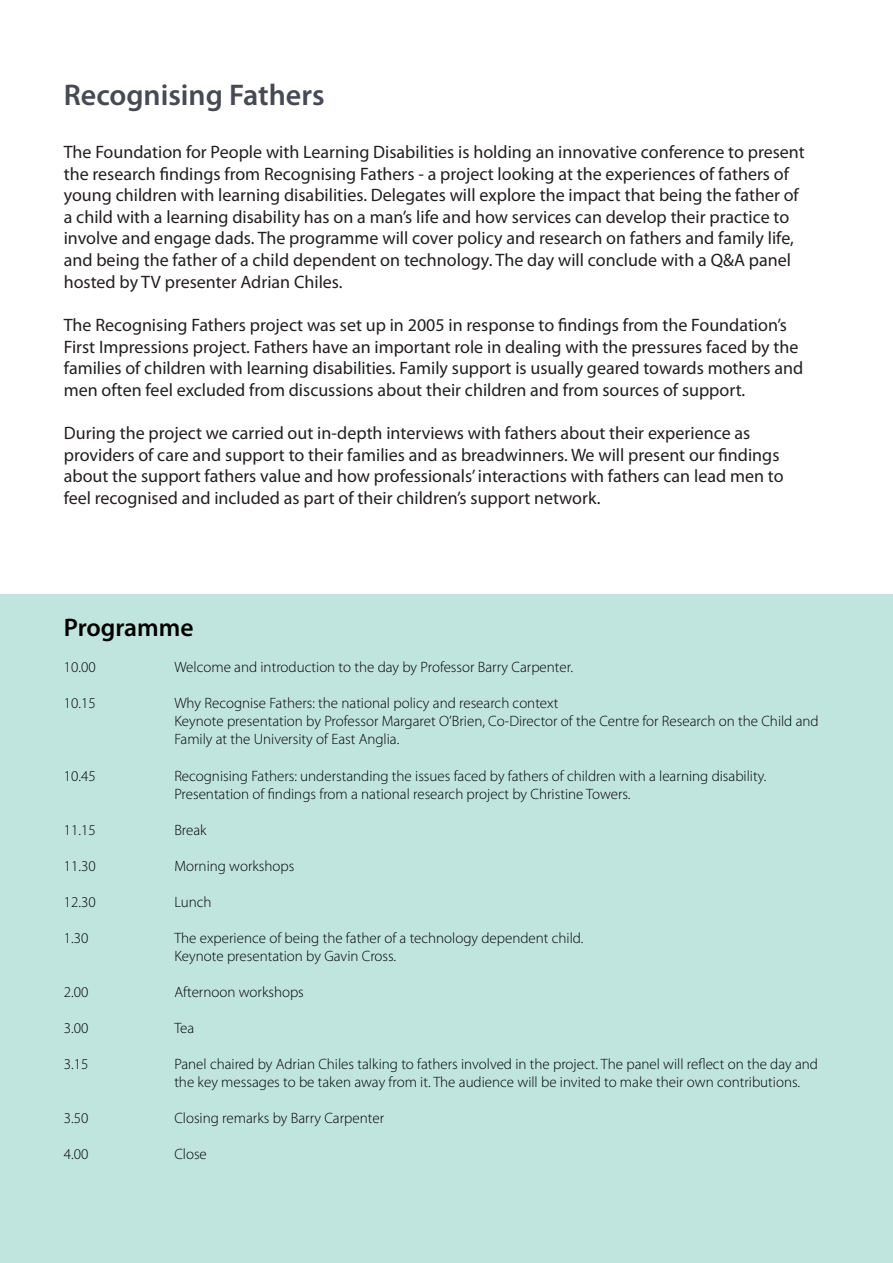
<style>
.page{position:relative;width:893px;height:1263px;background:#fff}
.page>*{position:absolute;margin:0;border:0;box-sizing:border-box;transform-origin:0 0}
.t1{font:600 30px "Myriad Pro";color:#474953}
.t2{font:600 25.5px "Myriad Pro";color:#000}
.t3{font:18px/21.6px "Myriad Pro";color:#231f20}
.t4{font:300 15px/18px "Myriad Pro";color:#000}
</style>
<div class="page">
<div style="left:0;top:594px;width:893px;height:669px;background:#c0e4de"></div>
<h1 class="t1" style="left:64px;top:76px;width:262px">Recognising Fathers</h1>
<p class="t3" style="left:64px;top:141px;width:742px">The Foundation for People with Learning Disabilities is holding an innovative conference to present the research findings from Recognising Fathers - a project looking at the experiences of fathers of young children with learning disabilities. Delegates will explore the impact that being the father of a child with a learning disability has on a man’s life and how services can develop their practice to involve and engage dads. The programme will cover policy and research on fathers and family life, and being the father of a child dependent on technology. The day will conclude with a Q&amp;A panel hosted by TV presenter Adrian Chiles.</p>
<p class="t3" style="left:64px;top:314px;width:741px">The Recognising Fathers project was set up in 2005 in response to findings from the Foundation’s First Impressions project. Fathers have an important role in dealing with the pressures faced by the families of children with learning disabilities. Family support is usually geared towards mothers and men often feel excluded from discussions about their children and from sources of support.</p>
<p class="t3" style="left:64px;top:422px;width:721px">During the project we carried out in-depth interviews with fathers about their experience as providers of care and support to their families and as breadwinners. We will present our findings about the support fathers value and how professionals’ interactions with fathers can lead men to feel recognised and included as part of their children’s support network.</p>
<h2 class="t2" style="left:64px;top:612px;width:131px">Programme</h2>
<p class="t4" style="left:64px;top:658px;width:33px">10.00</p>
<p class="t4" style="left:174px;top:658px;width:400px">Welcome and introduction to the day by Professor Barry Carpenter.</p>
<p class="t4" style="left:64px;top:694px;width:33px">10.15</p>
<p class="t4" style="left:174px;top:694px;width:646px">Why Recognise Fathers: the national policy and research context<br>Keynote presentation by Professor Margaret O’Brien, Co-Director of the Centre for Research on the Child and<br>Family at the University of East Anglia.</p>
<p class="t4" style="left:64px;top:766px;width:33px">10.45</p>
<p class="t4" style="left:174px;top:766px;width:594px">Recognising Fathers: understanding the issues faced by fathers of children with a learning disability.<br>Presentation of findings from a national research project by Christine Towers.</p>
<p class="t4" style="left:64px;top:820px;width:33px">11.15</p>
<p class="t4" style="left:174px;top:820px;width:34px">Break</p>
<p class="t4" style="left:64px;top:856px;width:33px">11.30</p>
<p class="t4" style="left:174px;top:856px;width:122px">Morning workshops</p>
<p class="t4" style="left:64px;top:892px;width:33px">12.30</p>
<p class="t4" style="left:174px;top:892px;width:39px">Lunch</p>
<p class="t4" style="left:64px;top:928px;width:26px">1.30</p>
<p class="t4" style="left:174px;top:928px;width:411px">The experience of being the father of a technology dependent child.<br>Keynote presentation by Gavin Cross.</p>
<p class="t4" style="left:64px;top:982px;width:26px">2.00</p>
<p class="t4" style="left:174px;top:982px;width:131px">Afternoon workshops</p>
<p class="t4" style="left:64px;top:1018px;width:26px">3.00</p>
<p class="t4" style="left:174px;top:1018px;width:22px">Tea</p>
<p class="t4" style="left:64px;top:1054px;width:26px">3.15</p>
<p class="t4" style="left:174px;top:1054px;width:645px">Panel chaired by Adrian Chiles talking to fathers involved in the project. The panel will reflect on the day and the key messages to be taken away from it. The audience will be invited to make their own contributions.</p>
<p class="t4" style="left:64px;top:1108px;width:26px">3.50</p>
<p class="t4" style="left:174px;top:1108px;width:211px">Closing remarks by Barry Carpenter</p>
<p class="t4" style="left:64px;top:1144px;width:26px">4.00</p>
<p class="t4" style="left:174px;top:1144px;width:34px">Close</p>
</div>
